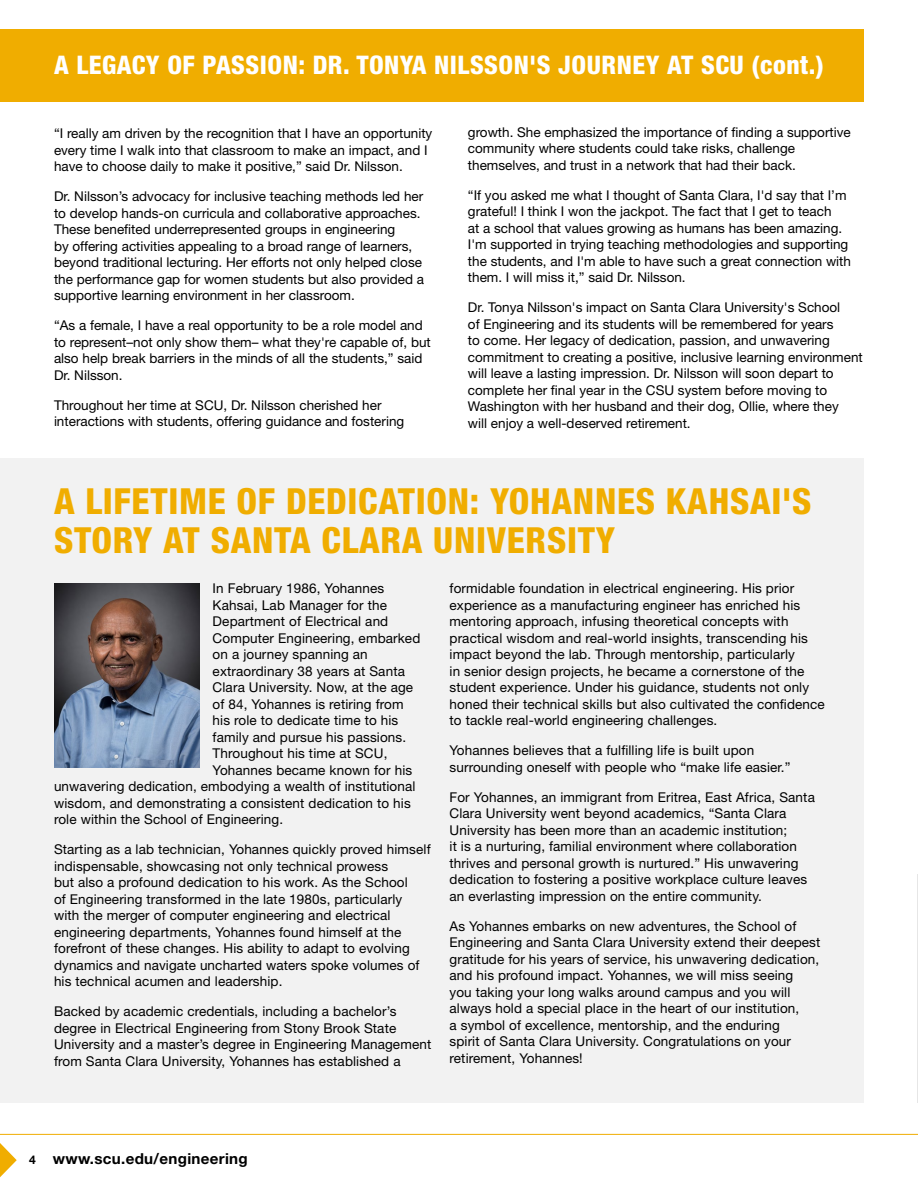
<style>
.page{position:relative;width:918px;height:1188px;background:#fff}
.page>*{position:absolute;margin:0;border:0;box-sizing:border-box;transform-origin:0 0}
.t1{font:800 condensed 36px/39px "Helvetica Neue LT Pro";letter-spacing:.02em;color:#f0ad00}
.t2{font:800 condensed 25.65px "Helvetica Neue LT Pro";letter-spacing:.02em;color:#fff}
.t3{font:700 15.15px "Helvetica Neue LT Std";letter-spacing:.02em;color:#000}
.t4{font:13.5px/16.5px "Helvetica Neue LT Std";letter-spacing:.01em;color:#000}
.s1{font-size:12px}
</style>
<div class="page">
<div style="left:0;top:458px;width:864px;height:644px;background:#f2f2f2"></div>
<div style="left:0;top:29px;width:864px;height:73px;background:#f0ad00"></div>
<hr style="left:0;top:1134px;width:918px;height:1px;background:#f0ad00">
<svg style="left:0;top:1143px;width:17px;height:34px"></svg>
<img style="left:54px;top:584px;width:145px;height:183px">
<h2 class="t2" style="left:54px;top:49px;width:772px">A LEGACY OF PASSION: DR. TONYA NILSSON'S JOURNEY AT SCU (cont.)</h2>
<p class="t4" style="left:54px;top:125px;width:380px">“I really am driven by the recognition that I have an opportunity every time I walk into that classroom to make an impact, and I have to choose daily to make it positive,” said Dr. Nilsson.</p>
<p class="t4" style="left:54px;top:188px;width:372px">Dr. Nilsson’s advocacy for inclusive teaching methods led her to develop hands-on curricula and collaborative approaches.<br>These benefited underrepresented groups in engineering<br>by offering activities appealing to a broad range of learners, beyond traditional lecturing. Her efforts not only helped close the performance gap for women students but also provided a supportive learning environment in her classroom.</p>
<p class="t4" style="left:54px;top:317px;width:378px">“As a female, I have a real opportunity to be a role model and to represent–not only show them– what they're capable of, but also help break barriers in the minds of all the students,” said Dr. Nilsson.</p>
<p class="t4" style="left:54px;top:396px;width:352px">Throughout her time at SCU, Dr. Nilsson cherished her interactions with students, offering guidance and fostering</p>
<p class="t4" style="left:468px;top:123px;width:384px">growth. She emphasized the importance of finding a supportive community where students could take risks, challenge themselves, and trust in a network that had their back.</p>
<p class="t4" style="left:468px;top:186px;width:385px">“If you asked me what I thought of Santa Clara, I'd say that I’m grateful! I think I won the jackpot. The fact that I get to teach<br>at a school that values growing as humans has been amazing.<br>I'm supported in trying teaching methodologies and supporting the students, and I'm able to have such a great connection with them. I will miss it,” said Dr. Nilsson.</p>
<p class="t4" style="left:468px;top:299px;width:396px">Dr. Tonya Nilsson's impact on Santa Clara University's School<br>of Engineering and its students will be remembered for years<br>to come. Her legacy of dedication, passion, and unwavering commitment to creating a positive, inclusive learning environment will leave a lasting impression. Dr. Nilsson will soon depart to complete her final year in the CSU system before moving to Washington with her husband and their dog, Ollie, where they<br>will enjoy a well-deserved retirement.</p>
<h1 class="t1" style="left:54px;top:481px;width:759px">A LIFETIME OF DEDICATION: YOHANNES KAHSAI'S<br>STORY AT SANTA CLARA UNIVERSITY</h1>
<p class="t4" style="left:213px;top:580px;width:173px">In February 1986, Yohannes</p>
<p class="t4" style="left:213px;top:596px;width:176px">Kahsai, Lab Manager for the</p>
<p class="t4" style="left:213px;top:613px;width:177px">Department of Electrical and</p>
<p class="t4" style="left:213px;top:629px;width:209px">Computer Engineering, embarked</p>
<p class="t4" style="left:213px;top:646px;width:157px">on a journey spanning an</p>
<p class="t4" style="left:213px;top:662px;width:194px">extraordinary 38 years at Santa</p>
<p class="t4" style="left:213px;top:679px;width:202px">Clara University. Now, at the age</p>
<p class="t4" style="left:213px;top:695px;width:192px">of 84, Yohannes is retiring from</p>
<p class="t4" style="left:213px;top:712px;width:187px">his role to dedicate time to his</p>
<p class="t4" style="left:213px;top:728px;width:195px">family and pursue his passions.</p>
<p class="t4" style="left:213px;top:745px;width:176px">Throughout his time at SCU,</p>
<p class="t4" style="left:213px;top:761px;width:201px">Yohannes became known for his</p>
<p class="t4" style="left:54px;top:778px;width:363px">unwavering dedication, embodying a wealth of institutional</p>
<p class="t4" style="left:54px;top:794px;width:358px">wisdom, and demonstrating a consistent dedication to his</p>
<p class="t4" style="left:54px;top:811px;width:231px">role within the School of Engineering.</p>
<p class="t4" style="left:54px;top:841px;width:378px">Starting as a lab technician, Yohannes quickly proved himself indispensable, showcasing not only technical prowess<br>but also a profound dedication to his work. As the School<br>of Engineering transformed in the late 1980s, particularly with the merger of computer engineering and electrical engineering departments, Yohannes found himself at the forefront of these changes. His ability to adapt to evolving dynamics and navigate uncharted waters spoke volumes of his technical acumen and leadership.</p>
<p class="t4" style="left:54px;top:1003px;width:379px">Backed by academic credentials, including a bachelor’s degree in Electrical Engineering from Stony Brook State University and a master’s degree in Engineering Management from Santa Clara University, Yohannes has established a</p>
<p class="t4" style="left:450px;top:580px;width:377px">formidable foundation in electrical engineering. His prior experience as a manufacturing engineer has enriched his mentoring approach, infusing theoretical concepts with practical wisdom and real-world insights, transcending his impact beyond the lab. Through mentorship, particularly<br>in senior design projects, he became a cornerstone of the student experience. Under his guidance, students not only honed their technical skills but also cultivated the confidence to tackle real-world engineering challenges.</p>
<p class="t4" style="left:450px;top:742px;width:343px">Yohannes believes that a fulfilling life is built upon surrounding oneself with people who “make life easier.”</p>
<p class="t4" style="left:450px;top:788px;width:367px">For Yohannes, an immigrant from Eritrea, East Africa, Santa Clara University went beyond academics, “Santa Clara University has been more than an academic institution;<br>it is a nurturing, familial environment where collaboration thrives and personal growth is nurtured.” His unwavering dedication to fostering a positive workplace culture leaves an everlasting impression on the entire community.</p>
<p class="t4" style="left:450px;top:917px;width:372px">As Yohannes embarks on new adventures, the School of Engineering and Santa Clara University extend their deepest gratitude for his years of service, his unwavering dedication, and his profound impact. Yohannes, we will miss seeing<br>you taking your long walks around campus and you will always hold a special place in the heart of our institution,<br>a symbol of excellence, mentorship, and the enduring<br>spirit of Santa Clara University. Congratulations on your retirement, Yohannes!</p>
<p class="t3" style="left:29px;top:1149px;width:220px"><span class="s1">4</span> www.scu.edu/engineering</p>
</div>
